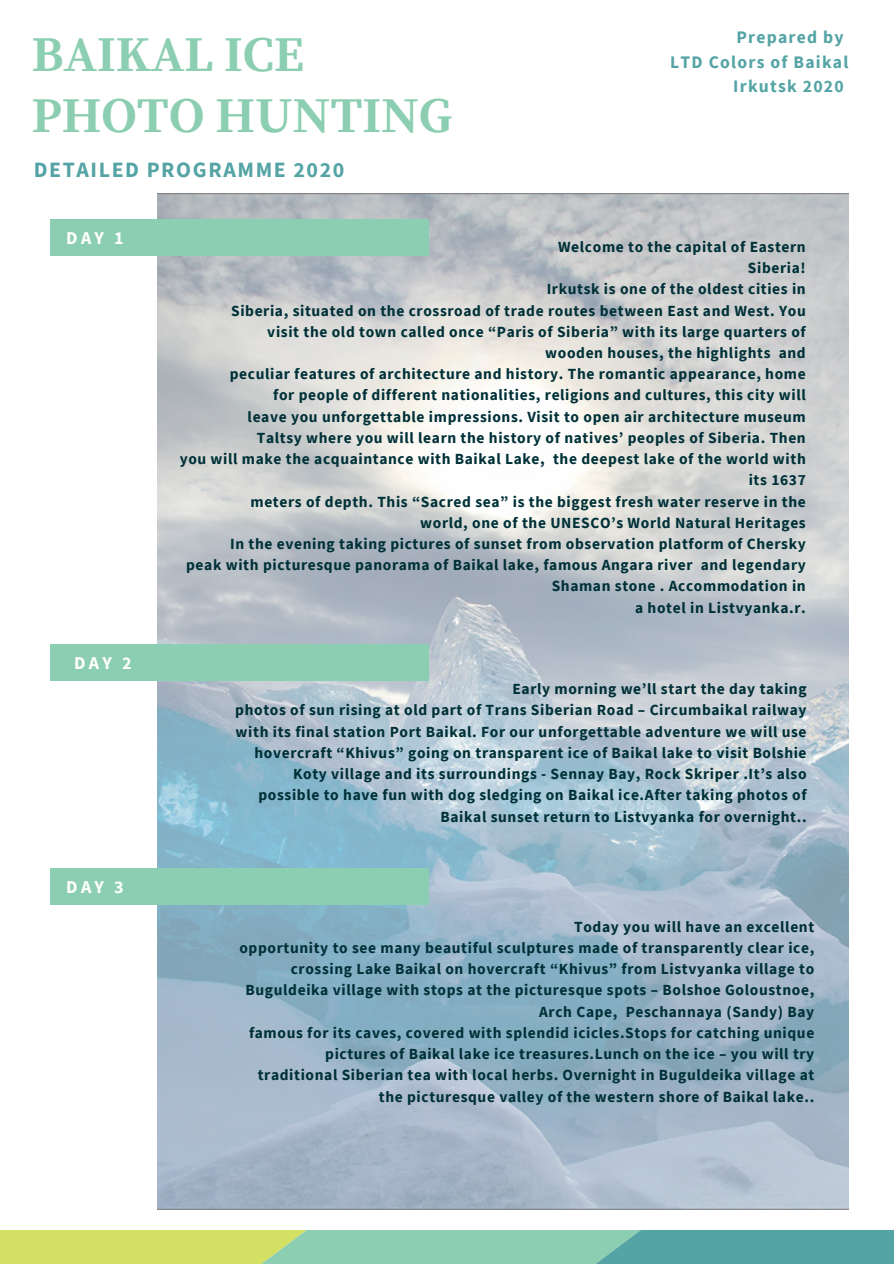
<style>
.page{position:relative;width:894px;height:1264px;background:#fff}
.page>*{position:absolute;margin:0;border:0;box-sizing:border-box;transform-origin:0 0}
.t1{font:700 49.8px/60.8px "Source Serif Pro";color:#8cceb1}
.t2{font:700 21.75px "Source Sans Pro";letter-spacing:.075em;color:#55a4a5}
.t3{font:700 18px "Source Sans Pro";letter-spacing:.18em;color:#fff}
.t4{font:700 17.55px/24.6px "Source Sans Pro";letter-spacing:.07em;color:#55a4a5;text-align:right}
.t5{font:700 15.45px/21.1px "Source Sans Pro";letter-spacing:.04em;color:#003138;text-align:right}
</style>
<div class="page">
<img style="left:158px;top:193px;width:690px;height:1016px">
<div style="left:50px;top:220px;width:379px;height:36px;background:#8cceb1"></div>
<svg style="left:0;top:1230px;width:893px;height:33px;background:#91c694"></svg>
<div style="left:50px;top:644px;width:379px;height:36px;background:#8cceb1"></div>
<div style="left:50px;top:868px;width:379px;height:36px;background:#8cceb1"></div>
<h1 class="t1" style="left:32px;top:26px;width:422px">BAIKAL ICE<br>PHOTO HUNTING</h1>
<h2 class="t2" style="left:34px;top:156px;width:312px">DETAILED PROGRAMME 2020</h2>
<p class="t4" style="left:670px;top:25px;width:180px">Prepared by<br>LTD Colors of Baikal<br>Irkutsk 2020</p>
<p class="t3" style="left:66px;top:227px;width:59px">DAY 1</p>
<p class="t3" style="left:74px;top:651px;width:59px">DAY 2</p>
<p class="t3" style="left:66px;top:875px;width:59px">DAY 3</p>
<p class="t5" style="left:180px;top:236px;width:627px">Welcome to the capital of Eastern<br>Siberia!<br>Irkutsk is one of the oldest cities in<br>Siberia, situated on the crossroad of trade routes between East and West. You<br>visit the old town called once “Paris of Siberia” with its large quarters of<br>wooden houses, the highlights and<br>peculiar features of architecture and history. The romantic appearance, home<br>for people of different nationalities, religions and cultures, this city will<br>leave you unforgettable impressions. Visit to open air architecture museum<br>Taltsy where you will learn the history of natives’ peoples of Siberia. Then<br>you will make the acquaintance with Baikal Lake, the deepest lake of the world with its 1637<br>meters of depth. This “Sacred sea” is the biggest fresh water reserve in the<br>world, one of the UNESCO’s World Natural Heritages<br>In the evening taking pictures of sunset from observation platform of Chersky<br>peak with picturesque panorama of Baikal lake, famous Angara river and legendary Shaman stone . Accommodation in<br>a hotel in Listvyanka.r.</p>
<p class="t5" style="left:235px;top:678px;width:572px">Early morning we’ll start the day taking<br>photos of sun rising at old part of Trans Siberian Road – Circumbaikal railway with its final station Port Baikal. For our unforgettable adventure we will use hovercraft “Khivus” going on transparent ice of Baikal lake to visit Bolshie Koty village and its surroundings - Sennay Bay, Rock Skriper .It’s also possible to have fun with dog sledging on Baikal ice.After taking photos of Baikal sunset return to Listvyanka for overnight..</p>
<p class="t5" style="left:239px;top:915px;width:576px">Today you will have an excellent<br>opportunity to see many beautiful sculptures made of transparently clear ice, crossing Lake Baikal on hovercraft “Khivus” from Listvyanka village to Buguldeika village with stops at the picturesque spots – Bolshoe Goloustnoe, Arch Cape, Peschannaya (Sandy) Bay<br>famous for its caves, covered with splendid icicles.Stops for catching unique pictures of Baikal lake ice treasures.Lunch on the ice – you will try<br>traditional Siberian tea with local herbs. Overnight in Buguldeika village at the picturesque valley of the western shore of Baikal lake..</p>
</div>
